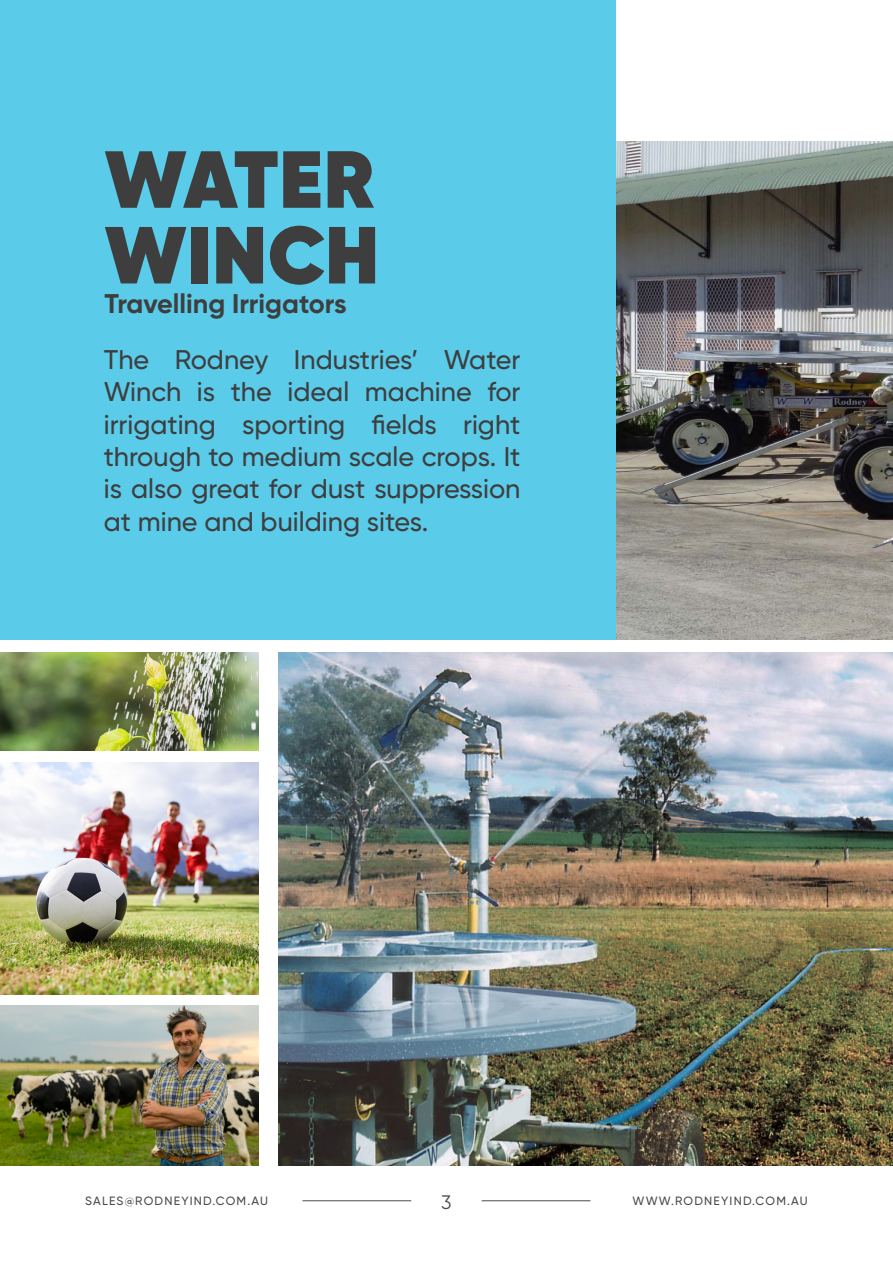
<style>
.page{position:relative;width:893px;height:1263px;background:#fff}
.page>*{position:absolute;margin:0;border:0;box-sizing:border-box;transform-origin:0 0}
.t1{font:800 80.7px/75.6px "Gilroy";letter-spacing:.01em;color:#3e3e3f}
.t2{font:500 27px/32.4px "Gilroy";color:#3e3e3f;text-align:justify}
.Green_Header_used_for_TOC{font:700 27px "Gilroy";color:#3e3e3f}
.t3{font:19.5px "Gilroy";color:#4c4c4c}
.t4{font:500 12px "Gilroy";letter-spacing:.1em;color:#4c4c4c}
</style>
<div class="page">
<hr style="left:482px;top:1200px;width:108px;height:1px;background:#4c4c4c">
<hr style="left:302px;top:1200px;width:109px;height:1px;background:#4c4c4c">
<img style="left:615px;top:142px;width:278px;height:497px">
<div style="left:0;top:0;width:615px;height:639px;background:#5acbe9"></div>
<img style="left:279px;top:653px;width:614px;height:512px">
<img style="left:0;top:762px;width:259px;height:233px">
<img style="left:0;top:653px;width:259px;height:97px">
<img style="left:0;top:1006px;width:259px;height:159px">
<p class="t1" style="left:105px;top:141px;width:276px">WATER<br>WINCH</p>
<p class="Green_Header_used_for_TOC" style="left:104px;top:287px;width:244px">Travelling Irrigators</p>
<p class="t2" style="left:104px;top:343px;width:418px">The Rodney Industries’ Water Winch is the ideal machine for irrigating sporting fields right through to medium scale crops. It is also great for dust suppression at mine and building sites.</p>
<p class="t4" style="left:85px;top:1194px;width:184px">SALES@RODNEYIND.COM.AU</p>
<p class="t3" style="left:441px;top:1190px;width:12px">3</p>
<p class="t4" style="left:632px;top:1194px;width:177px">WWW.RODNEYIND.COM.AU</p>
</div>
